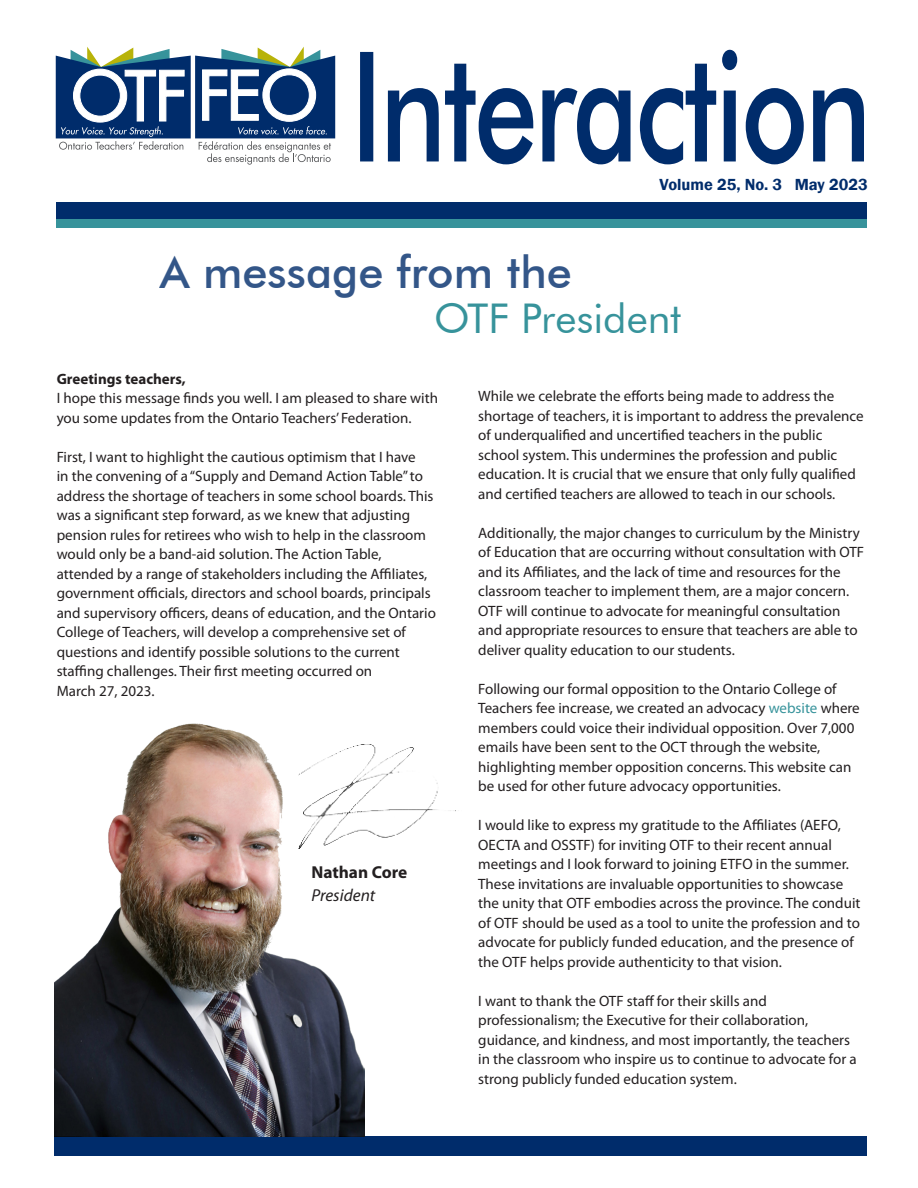
<style>
.page{position:relative;width:918px;height:1188px;background:#fff}
.page>*{position:absolute;margin:0;border:0;box-sizing:border-box;transform-origin:0 0}
.t1{font:500 45px "Futura BT";color:#002c6b}
.cover_head1-blue{font:40.95px "Futura BT";color:#37939b}
.t2{font:700 17.4px "Myriad Pro";color:#231f20}
.t3{font:italic 17.4px "Myriad Pro";color:#231f20}
.t4{font:600 16.5px "Franklin Gothic";color:#002c6b}
.t5{font:15px/19.5px "Myriad Pro";color:#231f20}
.t6{font:700 15px "Myriad Pro";color:#231f20}
.s1{color:#37939b}
</style>
<div class="page">
<div style="left:56px;top:203px;width:810px;height:16px;background:#002c6b"></div>
<div style="left:56px;top:219px;width:810px;height:8px;background:#37939b"></div>
<svg style="left:360px;top:50px;width:504px;height:114px"></svg>
<svg style="left:56px;top:47px;width:279px;height:118px"></svg>
<div style="left:54px;top:1136px;width:812px;height:20px;background:#002c6b"></div>
<img style="left:364px;top:744px;width:92px;height:94px">
<img style="left:54px;top:723px;width:310px;height:413px">
<h1 class="t1" style="left:160px;top:245px;width:413px">A message from the</h1>
<p class="t4" style="left:660px;top:174px;width:210px">Volume 25, No. 3 May 2023</p>
<p class="cover_head1-blue" style="left:434px;top:293px;width:249px">OTF President</p>
<p class="t6" style="left:57px;top:369px;width:131px">Greetings teachers,</p>
<p class="t5" style="left:57px;top:388px;width:383px">I hope this message finds you well. I am pleased to share with you some updates from the Ontario Teachers’ Federation.</p>
<p class="t5" style="left:57px;top:447px;width:381px">First, I want to highlight the cautious optimism that I have<br>in the convening of a “Supply and Demand Action Table” to address the shortage of teachers in some school boards. This was a significant step forward, as we knew that adjusting pension rules for retirees who wish to help in the classroom would only be a band-aid solution. The Action Table, attended by a range of stakeholders including the Affiliates, government officials, directors and school boards, principals and supervisory officers, deans of education, and the Ontario College of Teachers, will develop a comprehensive set of questions and identify possible solutions to the current staffing challenges. Their first meeting occurred on</p>
<p class="t5" style="left:57px;top:681px;width:99px">March 27, 2023.</p>
<p class="t2" style="left:311px;top:861px;width:97px">Nathan Core</p>
<p class="t3" style="left:311px;top:884px;width:65px">President</p>
<p class="t5" style="left:478px;top:386px;width:387px">While we celebrate the efforts being made to address the shortage of teachers, it is important to address the prevalence of underqualified and uncertified teachers in the public school system. This undermines the profession and public education. It is crucial that we ensure that only fully qualified and certified teachers are allowed to teach in our schools.</p>
<p class="t5" style="left:478px;top:523px;width:387px">Additionally, the major changes to curriculum by the Ministry of Education that are occurring without consultation with OTF and its Affiliates, and the lack of time and resources for the classroom teacher to implement them, are a major concern.<br>OTF will continue to advocate for meaningful consultation and appropriate resources to ensure that teachers are able to deliver quality education to our students.</p>
<p class="t5" style="left:478px;top:679px;width:383px">Following our formal opposition to the Ontario College of Teachers fee increase, we created an advocacy <span class="s1">website</span> where members could voice their individual opposition. Over 7,000 emails have been sent to the OCT through the website, highlighting member opposition concerns. This website can be used for other future advocacy opportunities.</p>
<p class="t5" style="left:478px;top:815px;width:384px">I would like to express my gratitude to the Affiliates (AEFO, OECTA and OSSTF) for inviting OTF to their recent annual meetings and I look forward to joining ETFO in the summer.<br>These invitations are invaluable opportunities to showcase the unity that OTF embodies across the province. The conduit of OTF should be used as a tool to unite the profession and to advocate for publicly funded education, and the presence of the OTF helps provide authenticity to that vision.</p>
<p class="t5" style="left:478px;top:991px;width:380px">I want to thank the OTF staff for their skills and professionalism; the Executive for their collaboration, guidance, and kindness, and most importantly, the teachers in the classroom who inspire us to continue to advocate for a strong publicly funded education system.</p>
</div>
